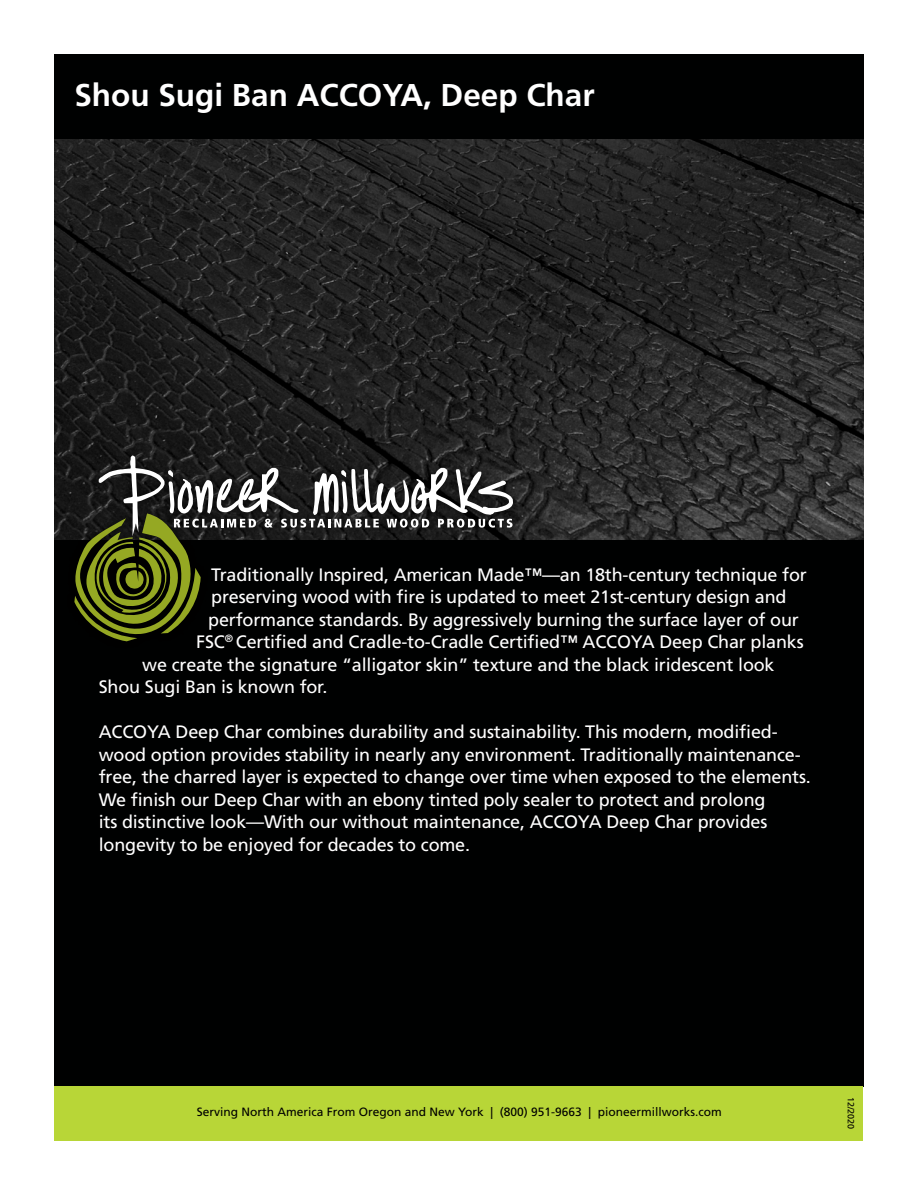
<style>
.page{position:relative;width:918px;height:1188px;background:#fff}
.page>*{position:absolute;margin:0;border:0;box-sizing:border-box;transform-origin:0 0}
.t1{font:700 31.5px "Frutiger LT Std";color:#fff}
.t2{font:18px/22.5px "Frutiger LT Std";letter-spacing:-.01em;color:#fff}
.t3{font:12px "Frutiger LT Std";color:#000}
.t4{font:9px "Frutiger LT Std";color:#000}
</style>
<div class="page">
<img style="left:54px;top:138px;width:809px;height:402px">
<div style="left:54px;top:540px;width:809px;height:547px;background:#000101"></div>
<div style="left:54px;top:54px;width:809px;height:84px;background:#000101"></div>
<div style="left:55px;top:1086px;width:808px;height:54px;background:#b8d637"></div>
<div style="left:67px;top:448px;width:454px;height:201px;background:#000;opacity:.75"></div>
<svg style="left:74px;top:455px;width:439px;height:186px"></svg>
<h1 class="t1" style="left:74px;top:77px;width:522px">Shou Sugi Ban ACCOYA, Deep Char</h1>
<p class="t2" style="left:211px;top:563px;width:597px">Traditionally Inspired, American Made™—an 18th-century technique for</p>
<p class="t2" style="left:211px;top:586px;width:577px">preserving wood with fire is updated to meet 21st-century design and</p>
<p class="t2" style="left:208px;top:608px;width:592px">performance standards. By aggressively burning the surface layer of our</p>
<p class="t2" style="left:196px;top:631px;width:609px">FSC<sup>®</sup> Certified and Cradle-to-Cradle Certified™ ACCOYA Deep Char planks</p>
<p class="t2" style="left:142px;top:653px;width:634px">we create the signature “alligator skin” texture and the black iridescent look</p>
<p class="t2" style="left:99px;top:676px;width:230px">Shou Sugi Ban is known for.</p>
<p class="t2" style="left:99px;top:721px;width:714px">ACCOYA Deep Char combines durability and sustainability. This modern, modified&shy;wood option provides stability in nearly any environment. Traditionally maintenance&shy;free, the charred layer is expected to change over time when exposed to the elements.<br>We finish our Deep Char with an ebony tinted poly sealer to protect and prolong<br>its distinctive look—With our without maintenance, ACCOYA Deep Char provides longevity to be enjoyed for decades to come.</p>
<p class="t3" style="left:197px;top:1105px;width:526px">Serving North America From Oregon and New York | (800) 951-9663 | pioneermillworks.com</p>
<p class="t4" style="left:856px;top:1097px;width:34px;rotate:90deg">12/2020</p>
</div>
